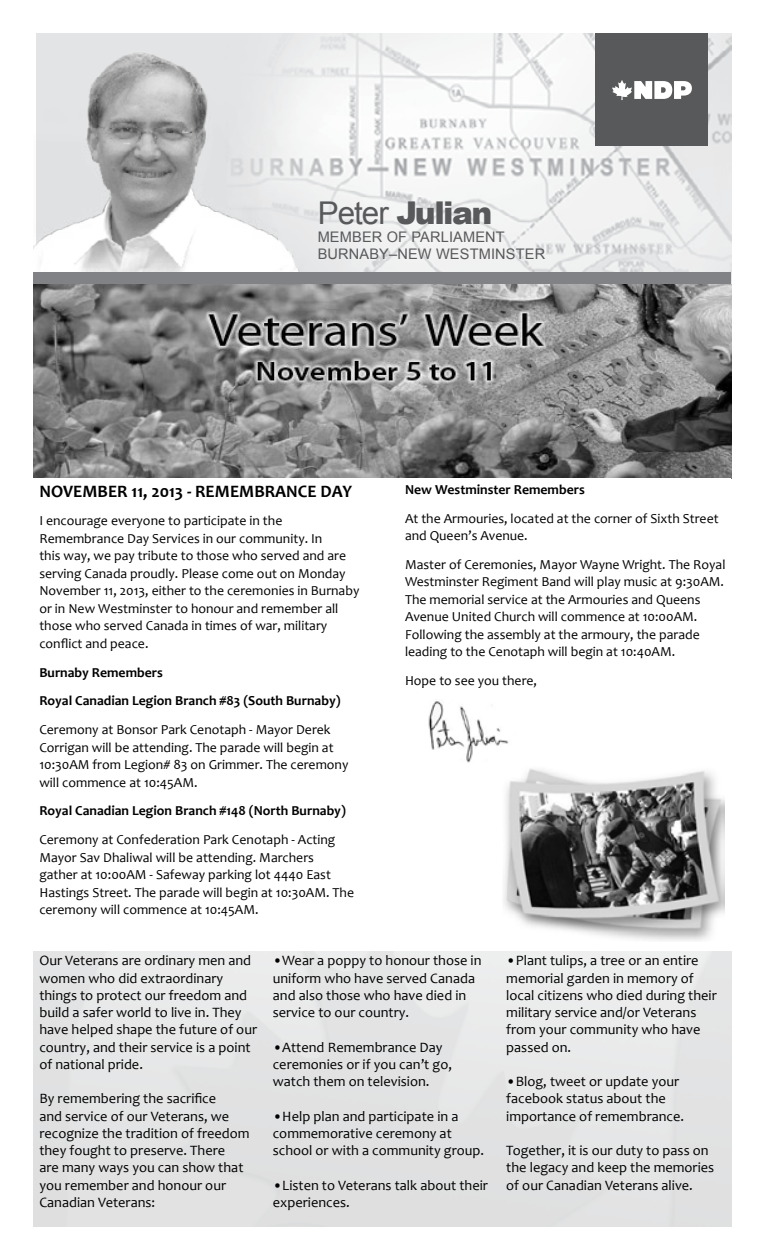
<style>
.page{position:relative;width:765px;height:1260px;background:#fff}
.page>*{position:absolute;margin:0;border:0;box-sizing:border-box;transform-origin:0 0}
.t1{font:900 31.38px "Arial";letter-spacing:-.05em;color:#58595b}
.t2{font:700 17.5px "Candara";color:#000}
.t3{font:14.62px/17.5px "Arial";letter-spacing:.01em;color:#58595b}
.t4{font:14.38px/17.2px "Candara";color:#000}
.t5{font:13.75px/17.5px "Candara";color:#000}
.t6{font:700 13.75px/28.8px "Candara";color:#000}
.s1{font-weight:400}
</style>
<div class="page">
<img style="left:37px;top:34px;width:694px;height:239px">
<img style="left:34px;top:39px;width:306px;height:234px">
<div style="left:596px;top:34px;width:112px;height:112px;background:#58595b"></div>
<svg style="left:612px;top:80px;width:80px;height:20px"></svg>
<div style="left:34px;top:273px;width:697px;height:33px;background:#808285"></div>
<img style="left:34px;top:284px;width:697px;height:194px">
<img style="left:428px;top:701px;width:81px;height:62px">
<img style="left:503px;top:768px;width:222px;height:173px">
<h1 class="t1" style="left:318px;top:190px;width:176px"><span class="s1">PETER</span> Julian</h1>
<p class="t3" style="left:318px;top:228px;width:229px">MEMBER OF PARLIAMENT<br>BURNABY–NEW WESTMINSTER</p>
<p class="t2" style="left:39px;top:480px;width:314px">NOVEMBER 11, 2013 - REMEMBRANCE DAY</p>
<p class="t5" style="left:39px;top:512px;width:322px">I encourage everyone to participate in the Remembrance Day Services in our community. In<br>this way, we pay tribute to those who served and are serving Canada proudly. Please come out on Monday November 11, 2013, either to the ceremonies in Burnaby or in New Westminster to honour and remember all those who served Canada in times of war, military conflict and peace.</p>
<p class="t6" style="left:39px;top:658px;width:303px">Burnaby Remembers<br>Royal Canadian Legion Branch #83 (South Burnaby)</p>
<p class="t5" style="left:39px;top:721px;width:311px">Ceremony at Bonsor Park Cenotaph - Mayor Derek Corrigan will be attending. The parade will begin at 10:30AM from Legion# 83 on Grimmer. The ceremony will commence at 10:45AM.</p>
<p class="t6" style="left:39px;top:797px;width:308px">Royal Canadian Legion Branch #148 (North Burnaby)</p>
<p class="t5" style="left:39px;top:831px;width:316px">Ceremony at Confederation Park Cenotaph - Acting Mayor Sav Dhaliwal will be attending. Marchers gather at 10:00AM - Safeway parking lot 4440 East Hastings Street. The parade will begin at 10:30AM. The ceremony will commence at 10:45AM.</p>
<p class="t6" style="left:405px;top:475px;width:181px">New Westminster Remembers</p>
<p class="t5" style="left:405px;top:509px;width:315px">At the Armouries, located at the corner of Sixth Street and Queen’s Avenue.</p>
<p class="t5" style="left:405px;top:556px;width:322px">Master of Ceremonies, Mayor Wayne Wright. The Royal Westminster Regiment Band will play music at 9:30AM.<br>The memorial service at the Armouries and Queens Avenue United Church will commence at 10:00AM.<br>Following the assembly at the armoury, the parade leading to the Cenotaph will begin at 10:40AM.</p>
<p class="t5" style="left:405px;top:672px;width:134px">Hope to see you there,</p>
<p class="t4" style="left:39px;top:952px;width:219px">Our Veterans are ordinary men and women who did extraordinary things to protect our freedom and build a safer world to live in. They have helped shape the future of our country, and their service is a point of national pride.</p>
<p class="t4" style="left:39px;top:1090px;width:212px">By remembering the sacrifice<br>and service of our Veterans, we recognize the tradition of freedom they fought to preserve. There<br>are many ways you can show that you remember and honour our<br>Canadian Veterans:</p>
<p class="t4" style="left:273px;top:952px;width:210px">•Wear a poppy to honour those in uniform who have served Canada and also those who have died in service to our country.</p>
<p class="t4" style="left:273px;top:1038px;width:181px">•Attend Remembrance Day ceremonies or if you can’t go, watch them on television.</p>
<p class="t4" style="left:273px;top:1107px;width:213px">•Help plan and participate in a commemorative ceremony at school or with a community group.</p>
<p class="t4" style="left:273px;top:1176px;width:217px">•Listen to Veterans talk about their experiences.</p>
<p class="t4" style="left:506px;top:952px;width:212px">•Plant tulips, a tree or an entire memorial garden in memory of local citizens who died during their military service and/or Veterans from your community who have passed on.</p>
<p class="t4" style="left:506px;top:1073px;width:179px">•Blog, tweet or update your facebook status about the importance of remembrance.</p>
<p class="t4" style="left:506px;top:1142px;width:210px">Together, it is our duty to pass on the legacy and keep the memories of our Canadian Veterans alive.</p>
</div>
